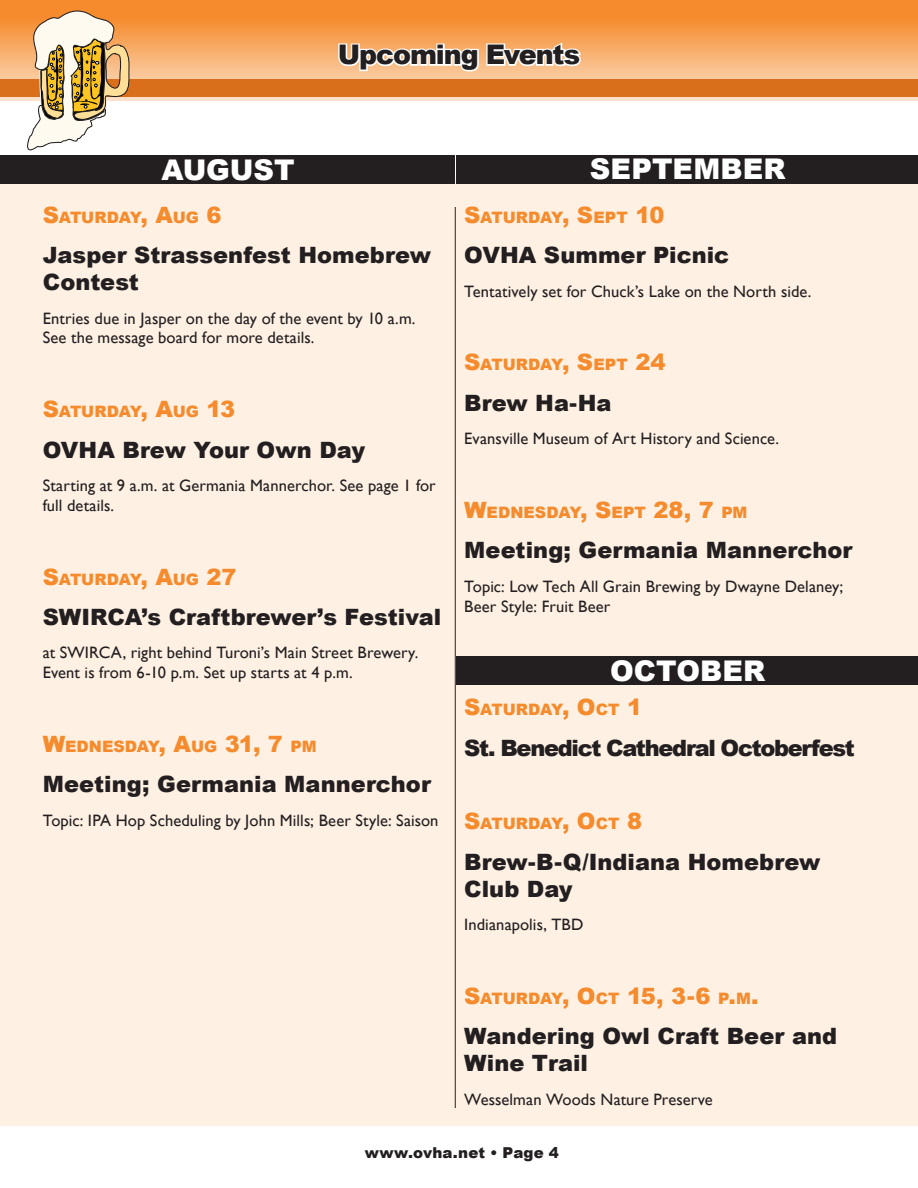
<style>
.page{position:relative;width:918px;height:1188px;background:#fff}
.page>*{position:absolute;margin:0;border:0;box-sizing:border-box;transform-origin:0 0}
.t1{font:900 28.5px "Arial";color:#fff}
.t2{font:900 27px "Arial";letter-spacing:-.04em;color:#231f20}
.t3{font:900 22.5px/27px "Arial";color:#231f20}
.t4{font:900 22.5px "Arial";letter-spacing:-.06em;color:#231f20}
.t5{font:900 22.5px "Arial";color:#f58b2c}
.t6{font:16.5px/19.8px "Gill Sans";letter-spacing:.005em;color:#231f20}
.t7{font:900 15.75px "Arial";letter-spacing:-.005em;color:#f58b2c}
.t8{font:900 15px "Arial";letter-spacing:.01em;color:#231f20}
.s1{font-size:22.5px}
.s2{font-size:15.75px}
</style>
<div class="page">
<svg style="left:0;top:0;width:918px;height:101px;background:#f6a35a"></svg>
<div style="left:0;top:79px;width:918px;height:17px;background:#d96f1a"></div>
<svg style="left:27px;top:11px;width:103px;height:140px"></svg>
<div style="left:0;top:178px;width:918px;height:948px;background:#fef1e4"></div>
<hr style="left:455px;top:207px;width:1px;height:901px;background:#231f20">
<svg style="left:337px;top:40px;width:246px;height:34px"></svg>
<div style="left:0;top:155px;width:454px;height:29px;background:#231f20"></div>
<div style="left:456px;top:155px;width:462px;height:29px;background:#231f20"></div>
<div style="left:456px;top:656px;width:462px;height:29px;background:#231f20"></div>
<h1 class="t2" style="left:338px;top:35px;width:244px">Upcoming Events</h1>
<h2 class="t1" style="left:161px;top:149px;width:135px">AUGUST</h2>
<h2 class="t1" style="left:590px;top:149px;width:197px">SEPTEMBER</h2>
<h2 class="t7" style="left:43px;top:206px;width:180px"><span class="s1">S</span>ATURDAY<span class="s1">, A</span>UG <span class="s1">6</span></h2>
<h2 class="t3" style="left:43px;top:241px;width:390px">Jasper Strassenfest Homebrew<br>Contest</h2>
<p class="t6" style="left:43px;top:308px;width:374px">Entries due in Jasper on the day of the event by 10 a.m.<br>See the message board for more details.</p>
<h2 class="t7" style="left:43px;top:400px;width:194px"><span class="s1">S</span>ATURDAY<span class="s1">, A</span>UG <span class="s1">13</span></h2>
<h2 class="t3" style="left:43px;top:435px;width:324px">OVHA Brew Your Own Day</h2>
<p class="t6" style="left:43px;top:476px;width:395px">Starting at 9 a.m. at Germania Mannerchor. See page 1 for full details.</p>
<h2 class="t7" style="left:43px;top:567px;width:195px"><span class="s1">S</span>ATURDAY<span class="s1">, A</span>UG <span class="s1">27</span></h2>
<h2 class="t3" style="left:43px;top:603px;width:400px">SWIRCA’s Craftbrewer’s Festival</h2>
<p class="t6" style="left:43px;top:643px;width:377px">at SWIRCA, right behind Turoni’s Main Street Brewery.<br>Event is from 6-10 p.m. Set up starts at 4 p.m.</p>
<h2 class="t7" style="left:43px;top:735px;width:275px"><span class="s1">W</span>EDNESDAY<span class="s1">, A</span>UG <span class="s1">31, 7</span> PM</h2>
<h2 class="t3" style="left:43px;top:770px;width:390px">Meeting; Germania Mannerchor</h2>
<p class="t6" style="left:43px;top:811px;width:397px">Topic: IPA Hop Scheduling by John Mills; Beer Style: Saison</p>
<h2 class="t7" style="left:464px;top:206px;width:202px"><span class="s1">S</span>ATURDAY<span class="s1">, S</span>EPT <span class="s1">10</span></h2>
<h2 class="t3" style="left:464px;top:241px;width:267px">OVHA Summer Picnic</h2>
<p class="t6" style="left:464px;top:281px;width:349px">Tentatively set for Chuck’s Lake on the North side.</p>
<h2 class="t7" style="left:464px;top:353px;width:203px"><span class="s1">S</span>ATURDAY<span class="s1">, S</span>EPT <span class="s1">24</span></h2>
<h2 class="t3" style="left:464px;top:389px;width:149px">Brew Ha-Ha</h2>
<p class="t6" style="left:464px;top:429px;width:316px">Evansville Museum of Art History and Science.</p>
<h2 class="t7" style="left:464px;top:501px;width:285px"><span class="s1">W</span>EDNESDAY<span class="s1">, S</span>EPT <span class="s1">28, 7</span> PM</h2>
<h2 class="t3" style="left:464px;top:536px;width:390px">Meeting; Germania Mannerchor</h2>
<p class="t6" style="left:464px;top:577px;width:381px">Topic: Low Tech All Grain Brewing by Dwayne Delaney;<br>Beer Style: Fruit Beer</p>
<h2 class="t1" style="left:610px;top:650px;width:157px">OCTOBER</h2>
<h2 class="t7" style="left:464px;top:698px;width:179px"><span class="s1">S</span>ATURDAY<span class="s1">, O</span>CT <span class="s1">1</span></h2>
<h2 class="t4" style="left:464px;top:731px;width:392px">St. Benedict Cathedral Octoberfest</h2>
<h2 class="t7" style="left:464px;top:812px;width:179px"><span class="s1">S</span>ATURDAY<span class="s1">, O</span>CT <span class="s1">8</span></h2>
<h2 class="t3" style="left:464px;top:848px;width:358px">Brew-B-Q/Indiana Homebrew<br>Club Day</h2>
<p class="t6" style="left:464px;top:915px;width:121px">Indianapolis, TBD</p>
<h2 class="t5" style="left:464px;top:980px;width:296px">S<span class="s2">ATURDAY</span>, O<span class="s2">CT</span> 15, 3-6 <span class="s2">P</span>.<span class="s2">M</span>.</h2>
<h2 class="t3" style="left:464px;top:1022px;width:375px">Wandering Owl Craft Beer and<br>Wine Trail</h2>
<p class="t6" style="left:464px;top:1090px;width:250px">Wesselman Woods Nature Preserve</p>
<h2 class="t8" style="left:365px;top:1142px;width:196px">www.ovha.net • Page 4</h2>
</div>
